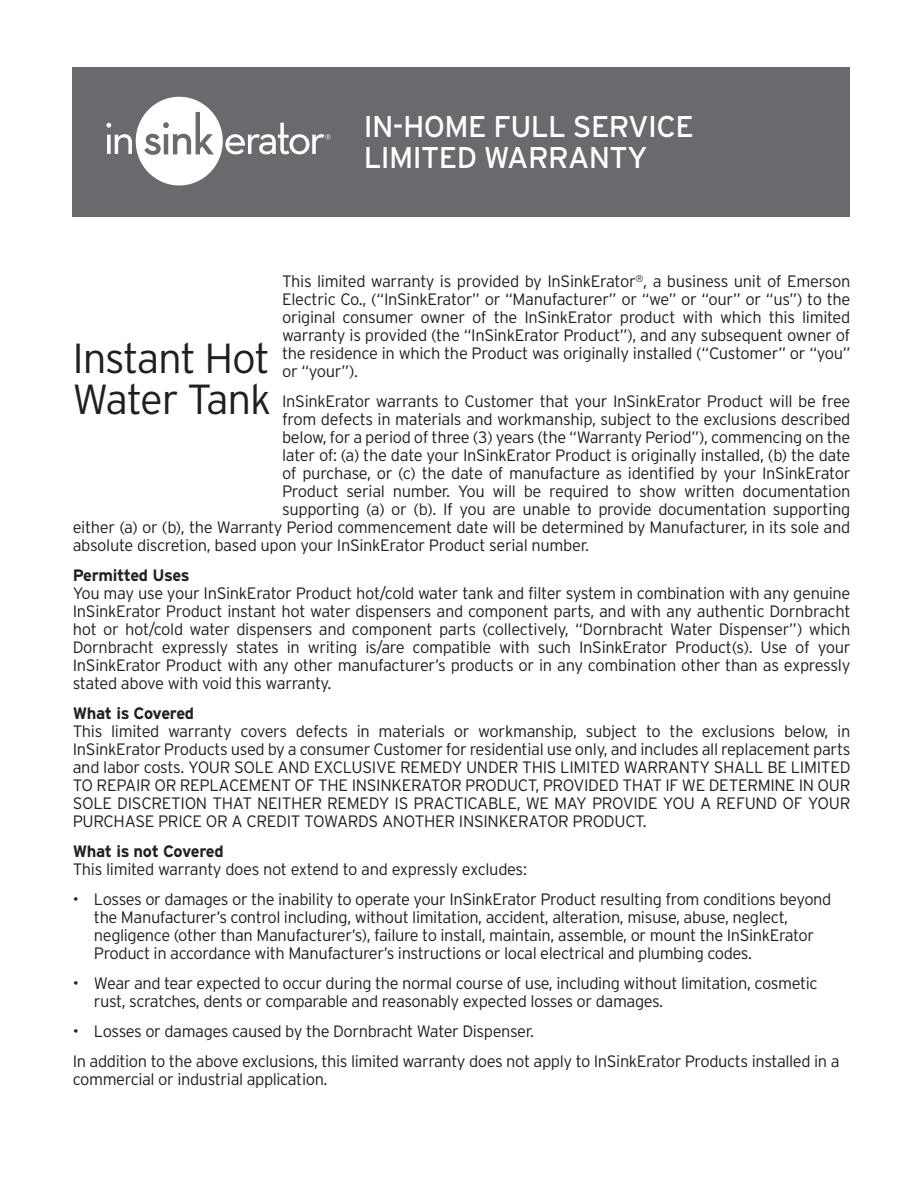
<style>
.page{position:relative;width:918px;height:1188px;background:#fff}
.page>*{position:absolute;margin:0;border:0;box-sizing:border-box;transform-origin:0 0}
.t1{font:300 42px/40.5px "Interstate";letter-spacing:-.03em;color:#231f20}
.t2{font:30px/31.5px "Interstate";letter-spacing:-.02em;color:#fff}
.t3{font:300 16.5px/18px "Interstate";letter-spacing:-.025em;color:#231f20;text-align:justify}
.t4{font:700 16.5px "Interstate";letter-spacing:-.025em;color:#231f20}
</style>
<div class="page">
<div style="left:72px;top:68px;width:778px;height:149px;background:#696a6d"></div>
<svg style="left:106px;top:97px;width:225px;height:88px"></svg>
<h2 class="t2" style="left:364px;top:110px;width:332px">IN-HOME FULL SERVICE<br>LIMITED WARRANTY</h2>
<p class="t3" style="left:282px;top:272px;width:570px">This limited warranty is provided by InSinkErator<sup>®</sup>, a business unit of Emerson Electric Co., (“InSinkErator” or “Manufacturer” or “we” or “our” or “us”) to the original consumer owner of the InSinkErator product with which this limited warranty is provided (the “InSinkErator Product”), and any subsequent owner of the residence in which the Product was originally installed (“Customer” or “you” or “your”).</p>
<p class="t3" style="left:282px;top:392px;width:570px">InSinkErator warrants to Customer that your InSinkErator Product will be free</p>
<p class="t3" style="left:282px;top:410px;width:570px">from defects in materials and workmanship, subject to the exclusions described</p>
<p class="t3" style="left:282px;top:428px;width:570px">below, for a period of three (3) years (the “Warranty Period”), commencing on the</p>
<p class="t3" style="left:282px;top:446px;width:570px">later of: (a) the date your InSinkErator Product is originally installed, (b) the date</p>
<p class="t3" style="left:282px;top:464px;width:570px">of purchase, or (c) the date of manufacture as identified by your InSinkErator</p>
<p class="t3" style="left:282px;top:482px;width:570px">Product serial number. You will be required to show written documentation</p>
<p class="t3" style="left:282px;top:500px;width:570px">supporting (a) or (b). If you are unable to provide documentation supporting</p>
<p class="t3" style="left:73px;top:518px;width:779px">either (a) or (b), the Warranty Period commencement date will be determined by Manufacturer, in its sole and</p>
<p class="t3" style="left:73px;top:536px;width:518px">absolute discretion, based upon your InSinkErator Product serial number.</p>
<p class="t4" style="left:73px;top:566px;width:118px">Permitted Uses</p>
<p class="t3" style="left:73px;top:584px;width:779px">You may use your InSinkErator Product hot/cold water tank and filter system in combination with any genuine InSinkErator Product instant hot water dispensers and component parts, and with any authentic Dornbracht hot or hot/cold water dispensers and component parts (collectively, “Dornbracht Water Dispenser”) which Dornbracht expressly states in writing is/are compatible with such InSinkErator Product(s). Use of your InSinkErator Product with any other manufacturer’s products or in any combination other than as expressly stated above with void this warranty.</p>
<p class="t4" style="left:73px;top:704px;width:123px">What is Covered</p>
<p class="t3" style="left:73px;top:722px;width:779px">This limited warranty covers defects in materials or workmanship, subject to the exclusions below, in InSinkErator Products used by a consumer Customer for residential use only, and includes all replacement parts and labor costs. YOUR SOLE AND EXCLUSIVE REMEDY UNDER THIS LIMITED WARRANTY SHALL BE LIMITED TO REPAIR OR REPLACEMENT OF THE INSINKERATOR PRODUCT, PROVIDED THAT IF WE DETERMINE IN OUR SOLE DISCRETION THAT NEITHER REMEDY IS PRACTICABLE, WE MAY PROVIDE YOU A REFUND OF YOUR PURCHASE PRICE OR A CREDIT TOWARDS ANOTHER INSINKERATOR PRODUCT.</p>
<p class="t4" style="left:73px;top:842px;width:152px">What is not Covered</p>
<p class="t3" style="left:73px;top:860px;width:456px">This limited warranty does not extend to and expressly excludes:</p>
<p class="t3" style="left:94px;top:890px;width:739px;text-align:left;text-indent:-21px">• Losses or damages or the inability to operate your InSinkErator Product resulting from conditions beyond the Manufacturer’s control including, without limitation, accident, alteration, misuse, abuse, neglect, negligence (other than Manufacturer’s), failure to install, maintain, assemble, or mount the InSinkErator Product in accordance with Manufacturer’s instructions or local electrical and plumbing codes.</p>
<p class="t3" style="left:94px;top:974px;width:725px;text-indent:-21px">• Wear and tear expected to occur during the normal course of use, including without limitation, cosmetic rust, scratches, dents or comparable and reasonably expected losses or damages.</p>
<p class="t3" style="left:73px;top:1016px;width:768px;line-height:30px">• Losses or damages caused by the Dornbracht Water Dispenser.<br>In addition to the above exclusions, this limited warranty does not apply to InSinkErator Products installed in a</p>
<p class="t3" style="left:73px;top:1070px;width:256px">commercial or industrial application.</p>
<h1 class="t1" style="left:73px;top:338px;width:200px">Instant Hot<br>Water Tank</h1>
</div>
